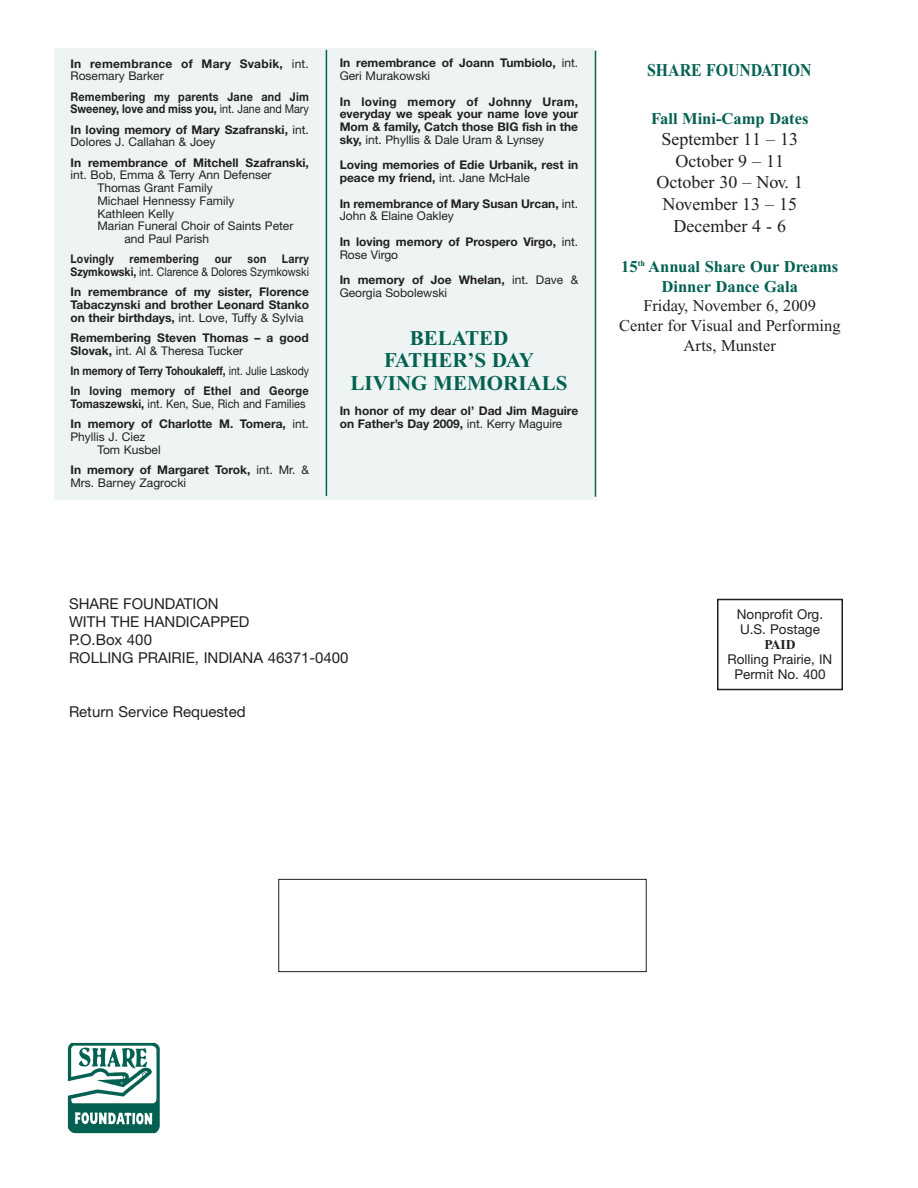
<style>
.page{position:relative;width:918px;height:1188px;background:#fff}
.page>*{position:absolute;margin:0;border:0;box-sizing:border-box;transform-origin:0 0}
.t1{font:700 21px/22.5px "Times New Roman";color:#046152;text-align:center}
.t2{font:18px/21.6px "Times New Roman";color:#231f20;text-align:center}
.t3{font:700 18px "Times New Roman";color:#046152;scale:.88 1}
.t4{font:16.5px/19.8px "Times New Roman";color:#231f20;text-align:center}
.t5{font:700 16.5px/19.8px "Times New Roman";color:#046152;text-align:center}
.t6{font:15px/18px "Helvetica Neue";color:#231f20}
.t7{font:13.5px/15px "Helvetica Neue";color:#231f20}
.t8{font:700 13.5px "Times New Roman";color:#231f20}
.t9{font:700 12px/12.8px "Helvetica Neue";color:#231f20}
.t10{font:12px/12.8px "Helvetica Neue";color:#231f20}
.t11{font:700 12px/20.2px "Helvetica Neue";color:#231f20;scale:.86 1}
.t12{font:700 12px/20.2px "Helvetica Neue";color:#231f20;scale:.92 1}
.t13{font:700 12px/12.8px "Helvetica Neue";letter-spacing:.02em;color:#231f20;scale:.9 1}
.t14{font:12px/12.8px "Helvetica Neue";color:#231f20;text-align:right;scale:.88 1}
.t15{font:700 12px/12.8px "Helvetica Neue";letter-spacing:.02em;color:#231f20}
.t16{font:700 12px "Helvetica Neue";letter-spacing:.02em;color:#231f20;scale:.88 1}
.t17{font:700 12px "Helvetica Neue";color:#231f20;scale:.88 1}
.s1{font-weight:400}
.s2{font-weight:700}
</style>
<div class="page">
<div style="left:54px;top:48px;width:541px;height:452px;background:#edf4f3"></div>
<div style="left:717px;top:599px;width:126px;height:91px;border:2px solid #231f20"></div>
<img style="left:67px;top:1042px;width:93px;height:92px">
<div style="left:278px;top:879px;width:369px;height:93px;border:1px solid #231f20"></div>
<hr style="left:326px;top:50px;width:1px;height:446px;background:#046152">
<hr style="left:595px;top:51px;width:1px;height:446px;background:#046152">
<p class="t15" style="left:70px;top:57px;width:240px">In remembrance of Mary Svabik, <span class="s1">int.<br>Rosemary Barker</span></p>
<p class="t13" style="left:70px;top:90px;width:266px">Remembering my parents Jane and Jim<br>Sweeney, love and miss you, <span class="s1">int. Jane and Mary</span></p>
<p class="t9" style="left:70px;top:123px;width:240px">In loving memory of Mary Szafranski, <span class="s1">int.<br>Dolores J. Callahan &amp; Joey</span></p>
<p class="t9" style="left:70px;top:156px;width:240px">In remembrance of Mitchell Szafranski,</p>
<p class="t10" style="left:70px;top:169px;width:202px">int. Bob, Emma &amp; Terry Ann Defenser</p>
<p class="t10" style="left:97px;top:181px;width:117px">Thomas Grant Family</p>
<p class="t10" style="left:97px;top:194px;width:138px">Michael Hennessy Family</p>
<p class="t10" style="left:97px;top:207px;width:78px">Kathleen Kelly</p>
<p class="t10" style="left:97px;top:220px;width:197px">Marian Funeral Choir of Saints Peter</p>
<p class="t10" style="left:124px;top:232px;width:86px">and Paul Parish</p>
<p class="t16" style="left:70px;top:252px;width:51px">Lovingly</p>
<p class="t16" style="left:130px;top:252px;width:81px">remembering</p>
<p class="t17" style="left:215px;top:252px;width:21px">our</p>
<p class="t17" style="left:248px;top:252px;width:23px">son</p>
<p class="t14" style="left:70px;top:253px;width:273px"><span class="s2">Larry<br>Szymkowski,</span> int. Clarence &amp; Dolores Szymkowski</p>
<p class="t9" style="left:70px;top:285px;width:240px;text-align:justify">In remembrance of my sister, Florence Tabaczynski and brother Leonard Stanko on their birthdays, <span class="s1">int. Love, Tuffy &amp; Sylvia</span></p>
<p class="t9" style="left:70px;top:331px;width:240px">Remembering Steven Thomas – a good<br>Slovak, <span class="s1">int. Al &amp; Theresa Tucker</span></p>
<p class="t11" style="left:70px;top:360px;width:279px">In memory of Terry Tohoukaleff, <span class="s1">int. Julie Laskody<br></span>In loving memory of Ethel and George</p>
<p class="t12" style="left:70px;top:393px;width:261px">Tomaszewski, <span class="s1">int. Ken, Sue, Rich and Families<br></span>In memory of Charlotte M. Tomera, <span class="s1">int.</span></p>
<p class="t10" style="left:97px;top:430px;width:65px;text-indent:-27px">Phyllis J. Ciez<br>Tom Kusbel</p>
<p class="t10" style="left:70px;top:463px;width:240px"><span class="s2">In memory of Margaret Torok,</span> int. Mr. &amp;<br>Mrs. Barney Zagrocki</p>
<p class="t9" style="left:340px;top:56px;width:240px">In remembrance of Joann Tumbiolo, <span class="s1">int.<br>Geri Murakowski</span></p>
<p class="t9" style="left:340px;top:95px;width:240px;text-align:justify">In loving memory of Johnny Uram, everyday we speak your name love your Mom &amp; family, Catch those BIG fish in the sky, <span class="s1">int. Phyllis &amp; Dale Uram &amp; Lynsey</span></p>
<p class="t9" style="left:340px;top:158px;width:240px">Loving memories of Edie Urbanik, rest in peace my friend, <span class="s1">int. Jane McHale</span></p>
<p class="t9" style="left:340px;top:197px;width:240px">In remembrance of Mary Susan Urcan, <span class="s1">int.<br>John &amp; Elaine Oakley</span></p>
<p class="t9" style="left:340px;top:235px;width:240px">In loving memory of Prospero Virgo, <span class="s1">int.<br>Rose Virgo</span></p>
<p class="t10" style="left:340px;top:273px;width:240px"><span class="s2">In memory of Joe Whelan,</span> int. Dave &amp;<br>Georgia Sobolewski</p>
<h1 class="t1" style="left:351px;top:329px;width:218px">BELATED<br>FATHER’S DAY<br>LIVING MEMORIALS</h1>
<p class="t9" style="left:340px;top:404px;width:240px">In honor of my dear ol’ Dad Jim Maguire on Father’s Day 2009, <span class="s1">int. Kerry Maguire</span></p>
<h2 class="t3" style="left:647px;top:64px;width:188px">SHARE FOUNDATION</h2>
<h3 class="t5" style="left:651px;top:111px;width:159px">Fall Mini-Camp Dates</h3>
<h2 class="t2" style="left:657px;top:130px;width:148px">September 11 – 13<br>October 9 – 11<br>October 30 – Nov. 1<br>November 13 – 15<br>December 4 - 6</h2>
<h3 class="t5" style="left:621px;top:258px;width:219px">15<sup>th</sup> Annual Share Our Dreams<br>Dinner Dance Gala</h3>
<h3 class="t4" style="left:619px;top:298px;width:223px">Friday, November 6, 2009<br>Center for Visual and Performing<br>Arts, Munster</h3>
<p class="t6" style="left:69px;top:597px;width:281px">SHARE FOUNDATION<br>WITH THE HANDICAPPED<br>P.O.Box 400<br>ROLLING PRAIRIE, INDIANA 46371-0400</p>
<p class="t6" style="left:69px;top:705px;width:178px">Return Service Requested</p>
<p class="t7" style="left:737px;top:608px;width:88px">Nonprofit Org.<br>U.S. Postage</p>
<p class="t8" style="left:764px;top:640px;width:33px">PAID</p>
<p class="t7" style="left:728px;top:653px;width:106px;text-align:center">Rolling Prairie, IN<br>Permit No. 400</p>
</div>
